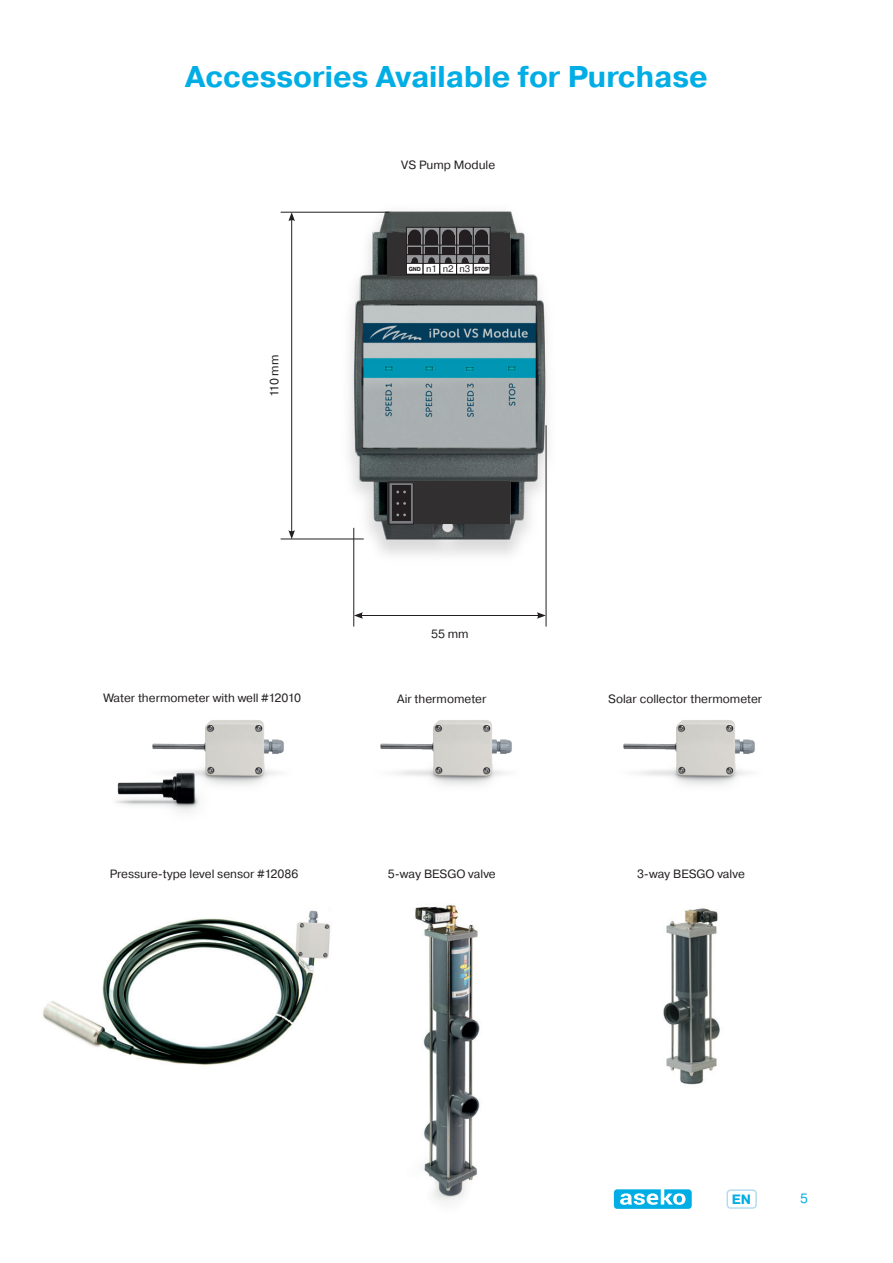
<style>
.page{position:relative;width:893px;height:1263px;background:#fff}
.page>*{position:absolute;margin:0;border:0;box-sizing:border-box;transform-origin:0 0}
.t1{font:700 30px "Pragmatica";color:#00ade5}
.t2{font:700 13.5px "Pragmatica";color:#00ade5}
.t3{font:13.5px "Pragmatica";color:#00ade5}
.t4{font:12px "Pragmatica";color:#231f20}
.t5{font:700 5.85px "Pragmatica";letter-spacing:-.025em;color:#231f20;scale:.91 1}
.s1{font-weight:400;font-size:9.45px}
</style>
<div class="page">
<div style="left:726px;top:1189px;width:31px;height:20px;border:2px solid #b6dcef;border-radius:4px"></div>
<svg style="left:614px;top:1189px;width:78px;height:20px"></svg>
<img style="left:328px;top:211px;width:221px;height:401px">
<div style="left:387px;top:234px;width:123px;height:42px;background:#312f30"></div>
<div style="left:387px;top:481px;width:123px;height:43px;background:#312f30"></div>
<svg style="left:408px;top:229px;width:14px;height:34px"></svg>
<div style="left:406px;top:227px;width:18px;height:48px;border:1px solid #231f20"></div>
<div style="left:409px;top:247px;width:12px;height:8px;background:#231f20"></div>
<div style="left:409px;top:236px;width:12px;height:9px;background:#231f20"></div>
<div style="left:409px;top:230px;width:12px;height:12px;background:#231f20;border-radius:50%"></div>
<div style="left:411px;top:257px;width:7px;height:10px;background:#231f20;border-radius:50%"></div>
<div style="left:406px;top:263px;width:17px;height:11px;background:#fff"></div>
<div style="left:406px;top:263px;width:18px;height:12px;border:1px solid #231f20"></div>
<svg style="left:425px;top:229px;width:13px;height:34px"></svg>
<div style="left:423px;top:227px;width:17px;height:48px;border:1px solid #231f20"></div>
<div style="left:425px;top:247px;width:13px;height:8px;background:#231f20"></div>
<div style="left:425px;top:236px;width:13px;height:9px;background:#231f20"></div>
<div style="left:425px;top:230px;width:13px;height:12px;background:#231f20;border-radius:50%"></div>
<div style="left:428px;top:257px;width:7px;height:10px;background:#231f20;border-radius:50%"></div>
<div style="left:423px;top:263px;width:17px;height:11px;background:#fff"></div>
<div style="left:423px;top:263px;width:17px;height:12px;border:1px solid #231f20"></div>
<svg style="left:441px;top:229px;width:14px;height:34px"></svg>
<div style="left:439px;top:227px;width:18px;height:48px;border:1px solid #231f20"></div>
<div style="left:442px;top:247px;width:12px;height:8px;background:#231f20"></div>
<div style="left:442px;top:236px;width:12px;height:9px;background:#231f20"></div>
<div style="left:442px;top:230px;width:12px;height:12px;background:#231f20;border-radius:50%"></div>
<div style="left:445px;top:257px;width:7px;height:10px;background:#231f20;border-radius:50%"></div>
<div style="left:440px;top:263px;width:17px;height:11px;background:#fff"></div>
<div style="left:439px;top:263px;width:18px;height:12px;border:1px solid #231f20"></div>
<svg style="left:458px;top:229px;width:14px;height:34px"></svg>
<div style="left:456px;top:227px;width:18px;height:48px;border:1px solid #231f20"></div>
<div style="left:459px;top:247px;width:12px;height:8px;background:#231f20"></div>
<div style="left:459px;top:236px;width:12px;height:9px;background:#231f20"></div>
<div style="left:459px;top:230px;width:12px;height:12px;background:#231f20;border-radius:50%"></div>
<div style="left:462px;top:257px;width:6px;height:10px;background:#231f20;border-radius:50%"></div>
<div style="left:457px;top:263px;width:16px;height:11px;background:#fff"></div>
<div style="left:456px;top:263px;width:18px;height:12px;border:1px solid #231f20"></div>
<svg style="left:475px;top:229px;width:14px;height:34px"></svg>
<div style="left:473px;top:227px;width:18px;height:48px;border:1px solid #231f20"></div>
<div style="left:476px;top:247px;width:12px;height:8px;background:#231f20"></div>
<div style="left:476px;top:236px;width:12px;height:9px;background:#231f20"></div>
<div style="left:476px;top:230px;width:12px;height:12px;background:#231f20;border-radius:50%"></div>
<div style="left:478px;top:257px;width:7px;height:10px;background:#231f20;border-radius:50%"></div>
<svg style="left:406px;top:269px;width:67px;height:1px"></svg>
<svg style="left:406px;top:254px;width:84px;height:1px"></svg>
<svg style="left:406px;top:245px;width:84px;height:1px"></svg>
<div style="left:473px;top:263px;width:17px;height:11px;background:#fff"></div>
<div style="left:473px;top:263px;width:18px;height:12px;border:1px solid #231f20"></div>
<div style="left:389px;top:483px;width:24px;height:41px;background:linear-gradient(to right,#7a7c7f,#7a7c7f)"></div>
<div style="left:389px;top:482px;width:25px;height:43px;border:1px solid #231f20"></div>
<div style="left:392px;top:485px;width:18px;height:36px;background:#231f20"></div>
<svg style="left:396px;top:491px;width:10px;height:2px"></svg>
<svg style="left:396px;top:502px;width:10px;height:3px"></svg>
<svg style="left:396px;top:513px;width:10px;height:3px"></svg>
<img style="left:152px;top:720px;width:132px;height:66px">
<img style="left:115px;top:752px;width:102px;height:60px">
<img style="left:380px;top:720px;width:132px;height:66px">
<img style="left:415px;top:905px;width:65px;height:298px">
<img style="left:663px;top:908px;width:57px;height:177px">
<img style="left:623px;top:720px;width:132px;height:66px">
<img style="left:43px;top:910px;width:288px;height:155px">
<hr style="left:281px;top:212px;width:108px;height:1px;background:#231f20">
<hr style="left:353px;top:528px;width:1px;height:98px;background:#231f20">
<hr style="left:281px;top:539px;width:83px;height:1px;background:#231f20">
<hr style="left:546px;top:425px;width:1px;height:201px;background:#231f20">
<hr style="left:291px;top:219px;width:1px;height:314px;background:#231f20">
<svg style="left:288px;top:212px;width:7px;height:9px"></svg>
<svg style="left:288px;top:530px;width:7px;height:9px"></svg>
<hr style="left:360px;top:615px;width:179px;height:1px;background:#231f20">
<svg style="left:354px;top:612px;width:9px;height:7px"></svg>
<svg style="left:537px;top:612px;width:9px;height:7px"></svg>
<h1 class="t1" style="left:185px;top:58px;width:524px">Accessories Available for Purchase</h1>
<p class="t4" style="left:401px;top:157px;width:95px">VS Pump Module</p>
<p class="t4" style="left:267px;top:397px;width:43px;rotate:-90deg">110 mm</p>
<p class="t5" style="left:409px;top:265px;width:90px">GND <span class="s1">n1 n2 n3</span> STOP</p>
<p class="t4" style="left:431px;top:627px;width:39px">55 mm</p>
<p class="t4" style="left:104px;top:691px;width:199px">Water thermometer with well #12010</p>
<p class="t4" style="left:397px;top:691px;width:91px">Air thermometer</p>
<p class="t4" style="left:608px;top:691px;width:156px">Solar collector thermometer</p>
<p class="t4" style="left:110px;top:866px;width:190px">Pressure-type level sensor #12086</p>
<p class="t4" style="left:388px;top:866px;width:109px">5-way BESGO valve</p>
<p class="t4" style="left:637px;top:866px;width:109px">3-way BESGO valve</p>
<p class="t2" style="left:732px;top:1190px;width:21px">EN</p>
<p class="t3" style="left:800px;top:1190px;width:9px">5</p>
</div>
